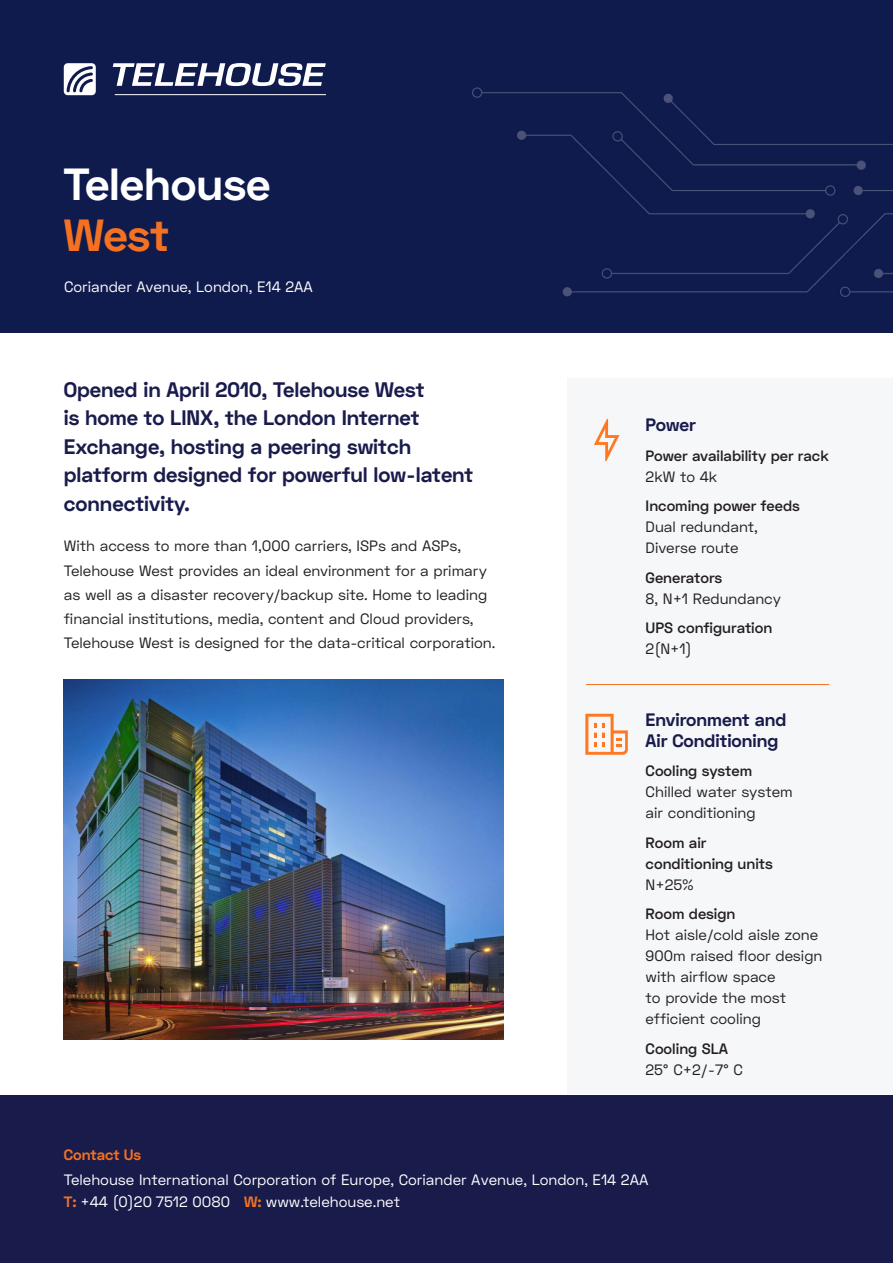
<style>
.page{position:relative;width:893px;height:1263px;background:#fff}
.page>*{position:absolute;margin:0;border:0;box-sizing:border-box;transform-origin:0 0}
.t1{font:700 45px/51px "Space Grotesk";color:#fff}
.t2{font:700 21px/28.5px "Space Grotesk";color:#191b4b}
.t3{font:700 18px/21px "Space Grotesk";color:#191b4b}
.t4{font:15px/21px "Space Grotesk";color:#231f20}
.t5{font:15px/24.3px "Space Grotesk";color:#fff}
.t6{font:600 15px/21px "Space Grotesk";color:#231f20}
.s1{color:#f37121}
.s2{font-weight:400}
.s3{font-weight:600}
.s4{font-weight:700;color:#f37121}
</style>
<div class="page">
<div style="left:0;top:0;width:893px;height:332px;background:#0f1b4d"></div>
<div style="left:567px;top:378px;width:326px;height:716px;background:#f5f7f9"></div>
<hr style="left:586px;top:684px;width:243px;height:1px;background:#f37121">
<div style="left:0;top:1095px;width:893px;height:168px;background:#191b4b"></div>
<svg style="left:113px;top:63px;width:213px;height:23px"></svg>
<svg style="left:64px;top:63px;width:32px;height:32px"></svg>
<hr style="left:115px;top:94px;width:211px;height:1px;background:#fff">
<svg style="left:585px;top:714px;width:43px;height:41px"></svg>
<svg style="left:594px;top:419px;width:25px;height:42px"></svg>
<img style="left:64px;top:679px;width:439px;height:360px">
<p class="t1" style="left:64px;top:159px;width:208px">Telehouse<br><span class="s1">West</span></p>
<p class="t5" style="left:64px;top:274px;width:250px">Coriander Avenue, London, E14 2AA</p>
<p class="t2" style="left:64px;top:376px;width:411px">Opened in April 2010, Telehouse West<br>is home to LINX, the London Internet Exchange, hosting a peering switch platform designed for powerful low-latent connectivity.</p>
<p class="t4" style="left:64px;top:533px;width:433px;line-height:24.3px">With access to more than 1,000 carriers, ISPs and ASPs, Telehouse West provides an ideal environment for a primary as well as a disaster recovery/backup site. Home to leading financial institutions, media, content and Cloud providers, Telehouse West is designed for the data-critical corporation.</p>
<p class="t3" style="left:646px;top:415px;width:52px">Power</p>
<p class="t6" style="left:646px;top:445px;width:185px">Power availability per rack<br><span class="s2">2kW to 4k</span></p>
<p class="t4" style="left:646px;top:495px;width:156px"><span class="s3">Incoming power feeds<br></span>Dual redundant,<br>Diverse route</p>
<p class="t4" style="left:646px;top:567px;width:137px"><span class="s3">Generators<br></span>8, N+1 Redundancy</p>
<p class="t6" style="left:646px;top:618px;width:128px">UPS configuration<br><span class="s2">2(N+1)</span></p>
<p class="t3" style="left:646px;top:709px;width:142px">Environment and<br>Air Conditioning</p>
<p class="t4" style="left:646px;top:760px;width:149px"><span class="s3">Cooling system<br></span>Chilled water system air conditioning</p>
<p class="t6" style="left:646px;top:832px;width:129px">Room air conditioning units<br><span class="s2">N+25%</span></p>
<p class="t4" style="left:646px;top:903px;width:178px"><span class="s3">Room design<br></span>Hot aisle/cold aisle zone<br>900m raised floor design with airflow space<br>to provide the most efficient cooling</p>
<p class="t4" style="left:646px;top:1038px;width:99px"><span class="s3">Cooling SLA<br></span>25° C+2/-7° C</p>
<p class="t5" style="left:64px;top:1143px;width:586px"><span class="s4">Contact Us<br></span>Telehouse International Corporation of Europe, Coriander Avenue, London, E14 2AA</p>
<p class="t5" style="left:64px;top:1190px;width:338px"><span class="s4">T:</span> +44 (0)20 7512 0080 <span class="s4">W:</span> www.telehouse.net</p>
</div>
